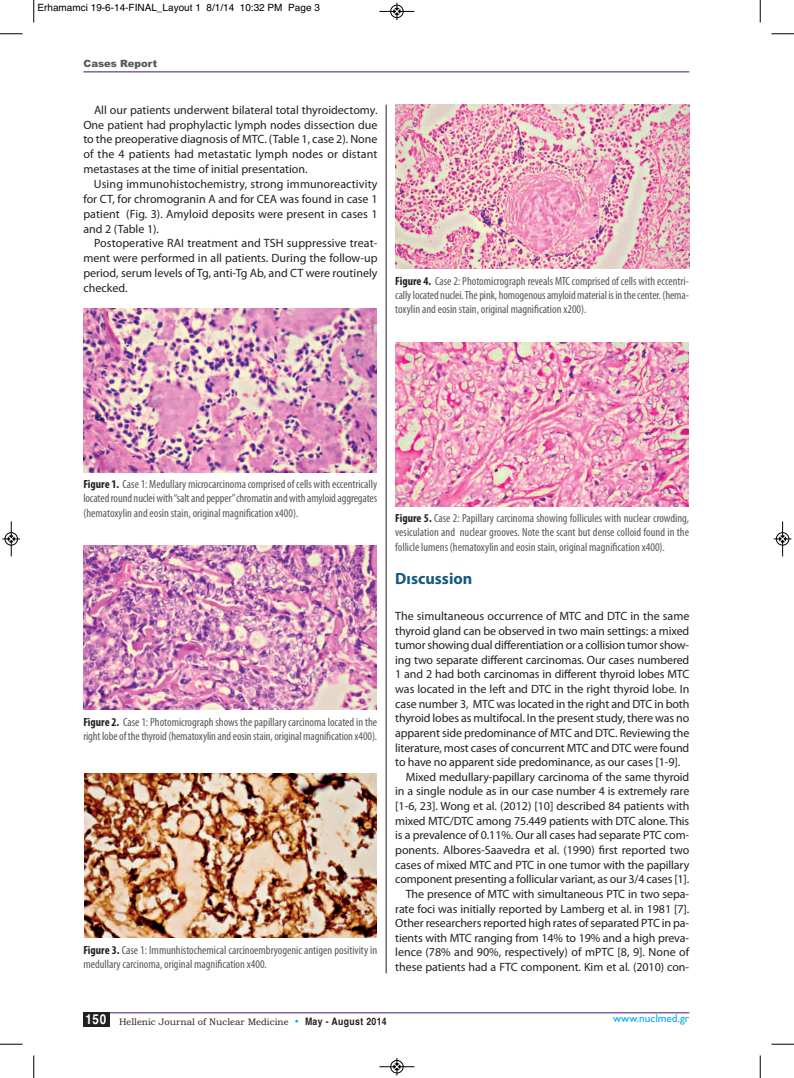
<style>
.page{position:relative;width:794px;height:1078px;background:#fff}
.page>*{position:absolute;margin:0;border:0;box-sizing:border-box;transform-origin:0 0}
.t1{font:700 16.25px "Myriad Pro";color:#13597d}
.t2{font:12px/14.9px "Myriad Pro";letter-spacing:-.01em;color:#231f20;text-align:justify}
.t3{font:condensed 11.88px/14.2px "Myriad Pro";color:#57585a;text-align:justify}
.t4{font:11.25px "Gill Sans";color:#00aeef}
.t5{font:10px "Helvetica";color:#000}
.t6{font:900 10px "Arial";color:#57585a}
.t7{font:9.38px "Bookman Old Style";color:#231f20}
.s1{font-weight:700;color:#231f20}
.s2{font-family:"Gill Sans";font-size:11.25px;color:#00aeef}
.s3{font-family:"Helvetica";font-weight:700;font-size:10.25px}
</style>
<div class="page">
<hr style="left:83px;top:71px;width:606px;height:1px;background:#43176e">
<hr style="left:386px;top:105px;width:1px;height:868px;background:#231f20">
<img style="left:84px;top:308px;width:293px;height:164px">
<img style="left:84px;top:545px;width:293px;height:165px">
<img style="left:395px;top:105px;width:294px;height:164px">
<img style="left:396px;top:342px;width:293px;height:164px">
<img style="left:84px;top:773px;width:293px;height:164px">
<div style="left:83px;top:1012px;width:27px;height:14px;background:#231f20"></div>
<hr style="left:110px;top:1012px;width:579px;height:1px;background:#43176e">
<svg style="left:33px;top:0;width:2px;height:22px"></svg>
<svg style="left:0;top:33px;width:22px;height:2px"></svg>
<svg style="left:760px;top:0;width:1px;height:22px"></svg>
<svg style="left:771px;top:33px;width:23px;height:2px"></svg>
<svg style="left:33px;top:1055px;width:2px;height:22px"></svg>
<svg style="left:0;top:1043px;width:22px;height:1px"></svg>
<svg style="left:760px;top:1055px;width:1px;height:22px"></svg>
<svg style="left:771px;top:1043px;width:23px;height:1px"></svg>
<div style="left:390px;top:5px;width:14px;height:13px;border:1px solid #fff;border-radius:50%"></div>
<hr style="left:379px;top:11px;width:35px;height:1px;background:#000">
<div style="left:390px;top:5px;width:13px;height:13px;border:1px solid #000;border-radius:50%"></div>
<svg style="left:394px;top:3px;width:6px;height:17px"></svg>
<div style="left:390px;top:1059px;width:14px;height:14px;border:1px solid #fff;border-radius:50%"></div>
<hr style="left:379px;top:1066px;width:35px;height:1px;background:#000">
<div style="left:390px;top:1060px;width:13px;height:12px;border:1px solid #000;border-radius:50%"></div>
<svg style="left:394px;top:1058px;width:6px;height:17px"></svg>
<hr style="left:11px;top:521px;width:1px;height:35px;background:#000">
<div style="left:5px;top:532px;width:13px;height:13px;border:1px solid #000;border-radius:50%"></div>
<svg style="left:2px;top:535px;width:18px;height:7px"></svg>
<hr style="left:782px;top:521px;width:1px;height:35px;background:#000">
<div style="left:776px;top:532px;width:13px;height:13px;border:1px solid #000;border-radius:50%"></div>
<svg style="left:774px;top:535px;width:17px;height:7px"></svg>
<p class="t5" style="left:38px;top:2px;width:284px">Erhamamci 19-6-14-FINAL_Layout 1 8/1/14 10:32 PM Page 3</p>
<p class="t6" style="left:84px;top:58px;width:75px">Cases Report</p>
<p class="t2" style="left:83px;top:103px;width:296px;text-indent:11px">All our patients underwent bilateral total thyroidectomy.<br>One patient had prophylactic lymph nodes dissection due to the preoperative diagnosis of MTC. (Table 1, case 2). None of the 4 patients had metastatic lymph nodes or distant metastases at the time of initial presentation.</p>
<p class="t2" style="left:83px;top:177px;width:296px;text-indent:11px">Using immunohistochemistry, strong immunoreactivity for CT, for chromogranin A and for CEA was found in case 1 patient (Fig. 3). Amyloid deposits were present in cases 1 and 2 (Table 1).</p>
<p class="t2" style="left:83px;top:237px;width:296px;text-indent:11px">Postoperative RAI treatment and TSH suppressive treat&shy;ment were performed in all patients. During the follow-up period, serum levels of Tg, anti-Tg Ab, and CT were routinely checked.</p>
<p class="t3" style="left:395px;top:274px;width:295px"><span class="s1">Figure 4.</span> Case 2: Photomicrograph reveals MTC comprised of cells with eccentri&shy;callylocated nuclei.Thepink, homogenousamyloidmaterial isin thecenter.(hema&shy;toxylin and eosin stain, original magnification x200).</p>
<p class="t3" style="left:83px;top:478px;width:295px"><span class="s1">Figure 1.</span> Case1:Medullarymicrocarcinomacomprisedofcells with eccentrically locatedround nucleiwith“saltandpepper”chromatin andwith amyloidaggregates (hematoxylin and eosin stain, original magnification x400).</p>
<p class="t3" style="left:83px;top:715px;width:295px"><span class="s1">Figure 2.</span> Case 1: Photomicrograph shows the papillary carcinoma located in the rightlobeofthethyroid(hematoxylin andeosin stain,originalmagnification x400).</p>
<p class="t3" style="left:83px;top:943px;width:295px"><span class="s1">Figure 3.</span> Case 1: Immunhistochemical carcinoembryogenic antigen positivity in medullary carcinoma, original magnification x400.</p>
<p class="t3" style="left:395px;top:512px;width:295px"><span class="s1">Figure 5.</span> Case 2: Papillary carcinoma showing follicules with nuclear crowding, vesiculation and nuclear grooves. Note the scant but dense colloid found in the follicle lumens (hematoxylin and eosin stain, original magnification x400).</p>
<h1 class="t1" style="left:395px;top:572px;width:79px">Dıscussion</h1>
<p class="t2" style="left:395px;top:609px;width:296px">The simultaneous occurrence of MTC and DTC in the same</p>
<p class="t2" style="left:395px;top:624px;width:296px">thyroid gland can be observed in two main settings: a mixed</p>
<p class="t2" style="left:395px;top:638px;width:295px">tumor showing dual differentiation or a collision tumor show-</p>
<p class="t2" style="left:395px;top:653px;width:296px">ing two separate different carcinomas. Our cases numbered</p>
<p class="t2" style="left:395px;top:668px;width:296px">1 and 2 had both carcinomas in different thyroid lobes MTC</p>
<p class="t2" style="left:395px;top:682px;width:296px">was located in the left and DTC in the right thyroid lobe. In</p>
<p class="t2" style="left:395px;top:697px;width:296px">case number 3, MTC was located in the right and DTC in both</p>
<p class="t2" style="left:395px;top:711px;width:296px">thyroid lobes as multifocal. In the present study, there was no</p>
<p class="t2" style="left:395px;top:726px;width:296px">apparent side predominance of MTC and DTC. Reviewing the</p>
<p class="t2" style="left:395px;top:741px;width:296px">literature, most cases of concurrent MTC and DTC were found</p>
<p class="t2" style="left:395px;top:755px;width:286px">to have no apparent side predominance, as our cases [1-9].</p>
<p class="t2" style="left:406px;top:770px;width:285px">Mixed medullary-papillary carcinoma of the same thyroid</p>
<p class="t2" style="left:395px;top:784px;width:296px">in a single nodule as in our case number 4 is extremely rare</p>
<p class="t2" style="left:395px;top:799px;width:296px">[1-6, 23]. Wong et al. (2012) [10] described 84 patients with</p>
<p class="t2" style="left:395px;top:814px;width:296px">mixed MTC/DTC among 75.449 patients with DTC alone. This</p>
<p class="t2" style="left:395px;top:828px;width:295px">is a prevalence of 0.11%. Our all cases had separate PTC com-</p>
<p class="t2" style="left:395px;top:843px;width:296px">ponents. Albores-Saavedra et al. (1990) first reported two</p>
<p class="t2" style="left:395px;top:858px;width:296px">cases of mixed MTC and PTC in one tumor with the papillary</p>
<p class="t2" style="left:395px;top:872px;width:296px">component presenting a follicular variant, as our 3/4 cases [1].</p>
<p class="t2" style="left:406px;top:887px;width:285px">The presence of MTC with simultaneous PTC in two sepa-</p>
<p class="t2" style="left:395px;top:901px;width:296px">rate foci was initially reported by Lamberg et al. in 1981 [7].</p>
<p class="t2" style="left:395px;top:916px;width:295px">Other researchers reported high rates of separated PTC in pa-</p>
<p class="t2" style="left:395px;top:931px;width:295px">tients with MTC ranging from 14% to 19% and a high preva-</p>
<p class="t2" style="left:395px;top:945px;width:296px">lence (78% and 90%, respectively) of mPTC [8, 9]. None of</p>
<p class="t2" style="left:395px;top:960px;width:295px">these patients had a FTC component. Kim et al. (2010) con-</p>
<p class="t7" style="left:86px;top:1016px;width:303px"><sup>150</sup> Hellenic Journal of Nuclear Medicine <span class="s2">•</span> <span class="s3">May - August 2014</span></p>
<p class="t4" style="left:613px;top:1011px;width:78px">www.nuclmed.gr</p>
</div>
